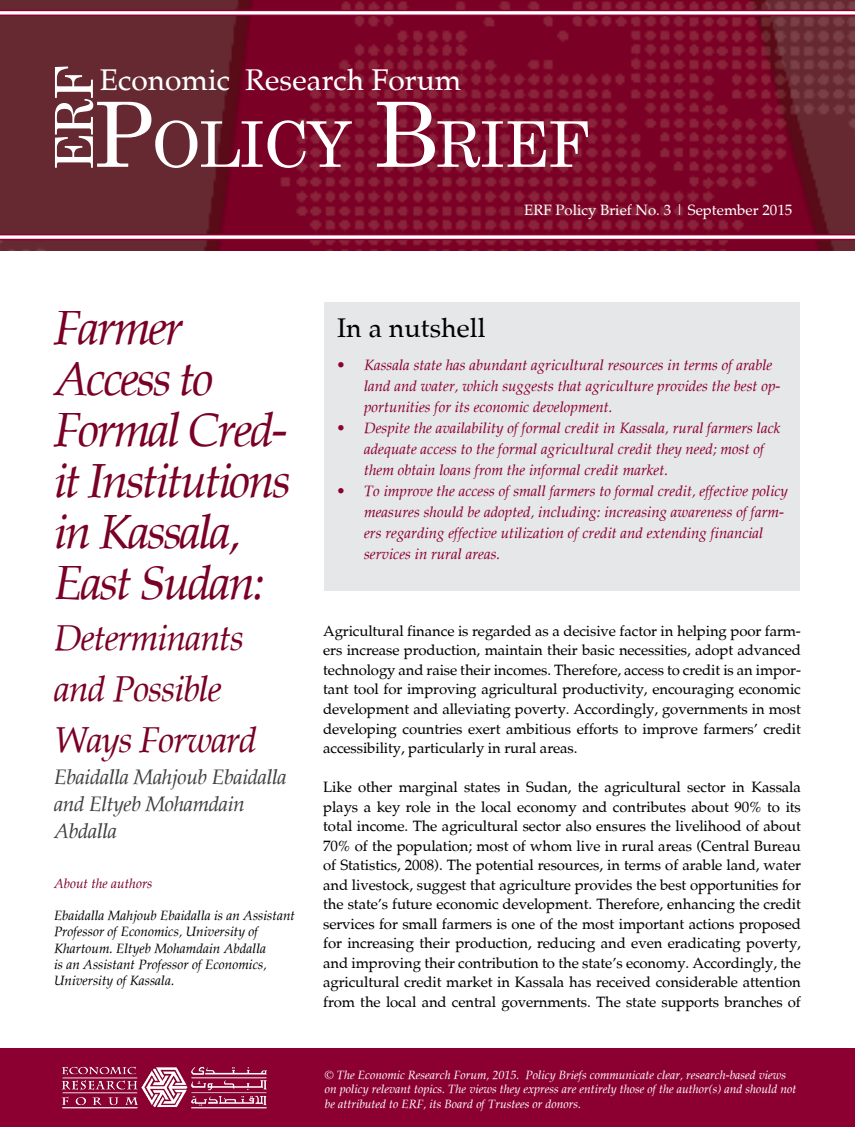
<style>
.page{position:relative;width:855px;height:1127px;background:#fff}
.page>*{position:absolute;margin:0;border:0;box-sizing:border-box;transform-origin:0 0}
.t1{font:63px "Century Schoolbook";letter-spacing:-.03em;color:#fff}
.t2{font:52.5px "Century Schoolbook";color:#fff}
.t3{font:italic 48px/51px "Palatia";letter-spacing:-.05em;color:#7a0026}
.t4{font:italic 36px/51px "Palatia";letter-spacing:-.03em;color:#7a0026}
.t5{font:30px "Palatia";color:#fff}
.t6{font:27px "Palatia";color:#000}
.t7{font:italic 21px/27px "Palatia";letter-spacing:-.02em;color:#414042}
.t8{font:15px/19.5px "Palatia";letter-spacing:-.01em;color:#000;text-align:justify}
.t9{font:italic 15px/21px "Palatia";color:#8b0030}
.t10{font:15px "Palatia";color:#fff}
.t11{font:italic 13.5px/16.2px "Palatia";color:#000}
.t12{font:italic 13.5px "Palatia";color:#7a0026}
.t13{font:italic 12px/14.4px "Palatia";color:#fff}
.s1{font-size:90px}
</style>
<div class="page">
<div style="left:324px;top:303px;width:476px;height:288px;background:#e6e7e8"></div>
<img style="left:0;top:0;width:855px;height:251px">
<div style="left:0;top:1048px;width:855px;height:79px;background:#8b0030"></div>
<svg style="left:0;top:234px;width:855px;height:6px"></svg>
<img style="left:61px;top:1066px;width:206px;height:43px">
<svg style="left:0;top:10px;width:855px;height:6px"></svg>
<h2 class="t2" style="left:30px;top:171px;width:103px;rotate:-90deg">ERF</h2>
<h3 class="t5" style="left:100px;top:62px;width:363px">Economic Research Forum</h3>
<h1 class="t1" style="left:94px;top:91px;width:497px"><span class="s1">P</span>OLICY <span class="s1">B</span>RIEF</h1>
<p class="t10" style="left:524px;top:201px;width:270px">ERF Policy Brief No. 3 | September 2015</p>
<h3 class="t3" style="left:54px;top:302px;width:239px">Farmer<br>Access to<br>Formal Cred&shy;it Institutions in Kassala,<br>East Sudan:</h3>
<h3 class="t4" style="left:54px;top:612px;width:205px">Determinants and Possible<br>Ways Forward</h3>
<h3 class="t7" style="left:54px;top:763px;width:234px">Ebaidalla Mahjoub Ebaidalla and Eltyeb Mohamdain<br>Abdalla</h3>
<p class="t12" style="left:54px;top:875px;width:100px">About the authors</p>
<p class="t11" style="left:54px;top:907px;width:242px">Ebaidalla Mahjoub Ebaidalla is an Assistant Professor of Economics, University of Khartoum. Eltyeb Mohamdain Abdalla<br>is an Assistant Professor of Economics, University of Kassala.</p>
<h3 class="t6" style="left:337px;top:312px;width:150px">In a nutshell</h3>
<p class="t9" style="left:364px;top:355px;width:418px;text-indent:-27px">• Kassala state has abundant agricultural resources in terms of arable land and water, which suggests that agriculture provides the best op&shy;portunities for its economic development.</p>
<p class="t9" style="left:364px;top:418px;width:418px;text-indent:-27px">• Despite the availability of formal credit in Kassala, rural farmers lack adequate access to the formal agricultural credit they need; most of them obtain loans from the informal credit market.</p>
<p class="t9" style="left:364px;top:481px;width:425px;text-indent:-27px">• To improve the access of small farmers to formal credit, effective policy measures should be adopted, including: increasing awareness of farm&shy;ers regarding effective utilization of credit and extending financial services in rural areas.</p>
<p class="t8" style="left:323px;top:621px;width:479px">Agricultural finance is regarded as a decisive factor in helping poor farm&shy;ers increase production, maintain their basic necessities, adopt advanced technology and raise their incomes. Therefore, access to credit is an impor&shy;tant tool for improving agricultural productivity, encouraging economic development and alleviating poverty. Accordingly, governments in most developing countries exert ambitious efforts to improve farmers’ credit accessibility, particularly in rural areas.</p>
<p class="t8" style="left:323px;top:777px;width:479px">Like other marginal states in Sudan, the agricultural sector in Kassala plays a key role in the local economy and contributes about 90% to its total income. The agricultural sector also ensures the livelihood of about 70% of the population; most of whom live in rural areas (Central Bureau of Statistics, 2008). The potential resources, in terms of arable land, water and livestock, suggest that agriculture provides the best opportunities for the state’s future economic development. Therefore, enhancing the credit services for small farmers is one of the most important actions proposed for increasing their production, reducing and even eradicating poverty, and improving their contribution to the state’s economy. Accordingly, the agricultural credit market in Kassala has received considerable attention from the local and central governments. The state supports branches of</p>
<p class="t13" style="left:325px;top:1067px;width:473px">© The Economic Research Forum, 2015. Policy Briefs communicate clear, research-based views on policy relevant topics. The views they express are entirely those of the author(s) and should not be attributed to ERF, its Board of Trustees or donors.</p>
</div>
